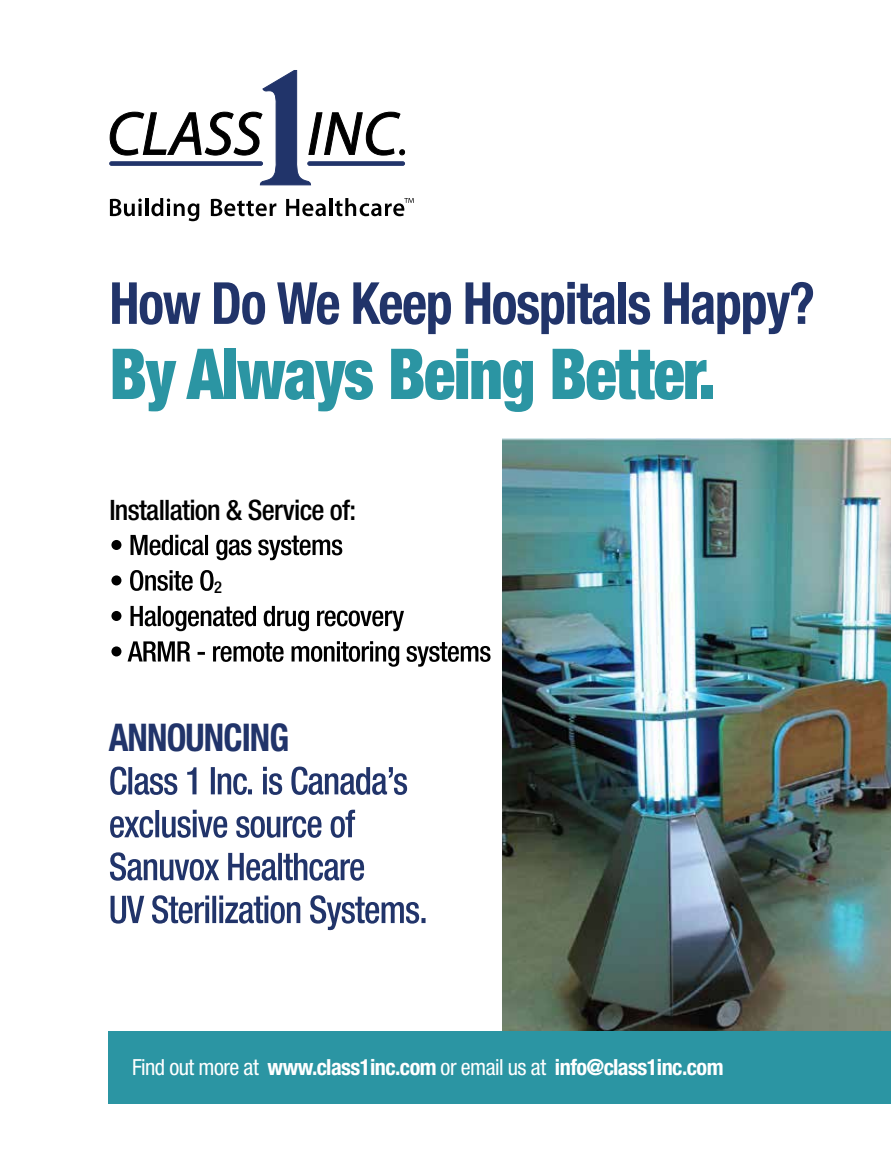
<style>
.page{position:relative;width:891px;height:1161px;background:#fff}
.page>*{position:absolute;margin:0;border:0;box-sizing:border-box;transform-origin:0 0}
.t1{font:900 condensed 70.35px "Helvetica Neue";letter-spacing:-.025em;color:#2b95a3;scale:.93 1}
.t2{font:700 condensed 58.05px "Helvetica Neue";letter-spacing:-.025em;color:#21346a;scale:.93 1}
.t3{font:700 condensed 38.25px "Helvetica Neue";letter-spacing:-.025em;color:#21346a;scale:.93 1}
.t4{font:500 condensed 28.2px "Helvetica Neue";letter-spacing:-.025em;color:#000}
.t5{font:700 condensed 22.2px "Helvetica Neue";letter-spacing:-.025em;color:#fff}
.t6{font:500 condensed 16.5px "Helvetica Neue";color:#000}
.s1{font-weight:400}
</style>
<div class="page">
<img style="left:503px;top:439px;width:388px;height:592px">
<div style="left:109px;top:1031px;width:782px;height:73px;background:#2b95a3"></div>
<svg style="left:111px;top:535px;width:231px;height:25px"></svg>
<svg style="left:111px;top:570px;width:103px;height:21px"></svg>
<svg style="left:111px;top:606px;width:293px;height:25px"></svg>
<svg style="left:111px;top:641px;width:380px;height:26px"></svg>
<svg style="left:110px;top:199px;width:32px;height:17px"></svg>
<hr style="left:145px;top:198px;width:3px;height:18px;background:#000">
<svg style="left:151px;top:198px;width:48px;height:23px"></svg>
<svg style="left:211px;top:199px;width:65px;height:17px"></svg>
<svg style="left:286px;top:199px;width:40px;height:17px"></svg>
<hr style="left:329px;top:198px;width:3px;height:18px;background:#000">
<svg style="left:335px;top:198px;width:79px;height:18px"></svg>
<div style="left:109px;top:162px;width:154px;height:4px;border:1px solid #21346a;border-radius:2px"></div>
<svg style="left:110px;top:70px;width:295px;height:115px"></svg>
<svg style="left:110px;top:767px;width:297px;height:28px"></svg>
<svg style="left:110px;top:810px;width:245px;height:28px"></svg>
<svg style="left:110px;top:852px;width:254px;height:29px"></svg>
<svg style="left:111px;top:895px;width:315px;height:35px"></svg>
<h2 class="t2" style="left:109px;top:268px;width:760px">How Do We Keep Hospitals Happy?</h2>
<h1 class="t1" style="left:109px;top:331px;width:653px">By Always Being Better.</h1>
<p class="t4" style="left:109px;top:493px;width:248px">Installation &amp; Service of:</p>
<p class="t6" style="left:214px;top:578px;width:9px">2</p>
<h3 class="t3" style="left:109px;top:715px;width:196px">ANNOUNCING</h3>
<p class="t5" style="left:132px;top:1054px;width:593px"><span class="s1">Find out more at</span> www.class1inc.com <span class="s1">or email us at</span> info@class1inc.com</p>
</div>
